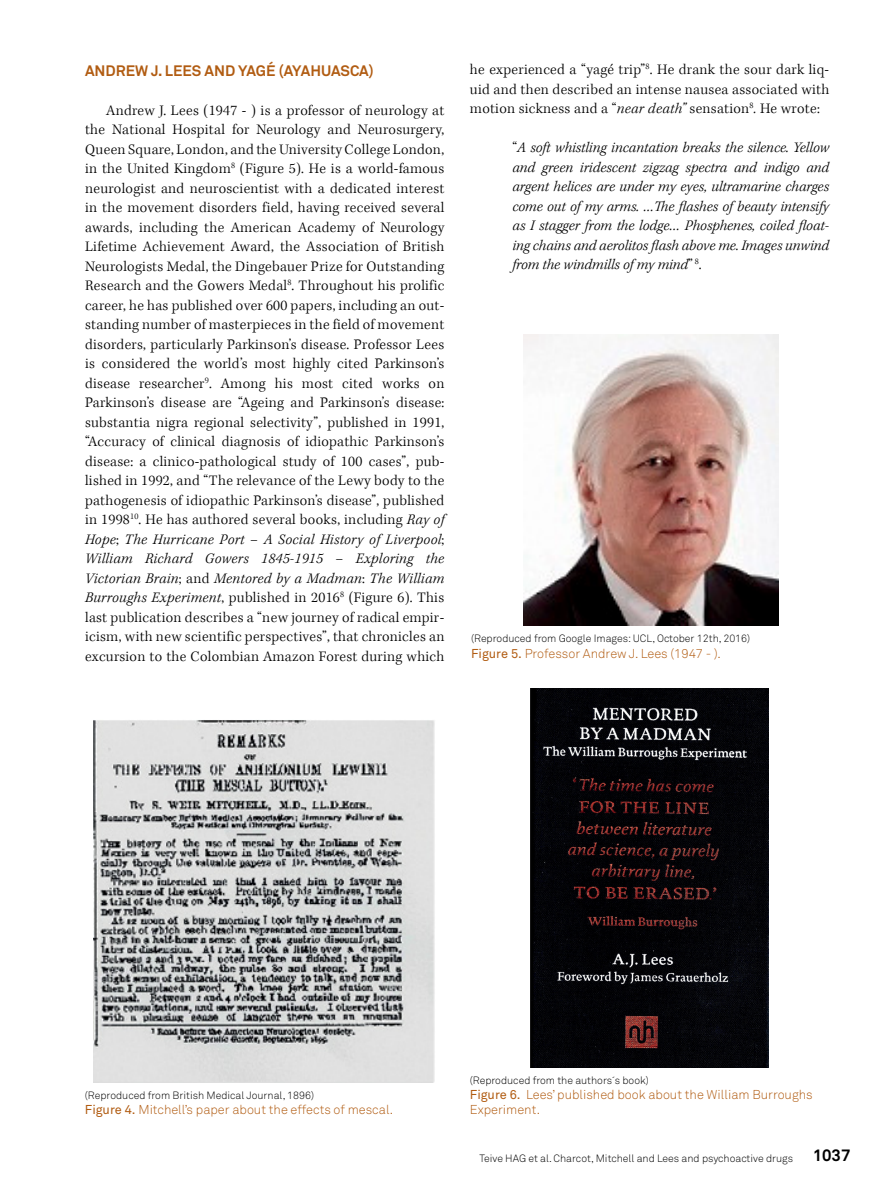
<style>
.page{position:relative;width:893px;height:1191px;background:#fff}
.page>*{position:absolute;margin:0;border:0;box-sizing:border-box;transform-origin:0 0}
.t1{font:300 15px/19.5px "Kepler Std";letter-spacing:.02em;color:#000;text-align:justify}
.t2{font:italic 300 15px/19.5px "Kepler Std";color:#000;text-align:justify}
.t3{font:700 15px "Akkurat Pro";color:#b15c12}
.t4{font:12.75px/15.3px "Akkurat Light Pro";color:#b15c12}
.t5{font:10.5px "Akkurat Light Pro";color:#000}
.s1{font-style:italic}
.s2{font-style:normal}
.s3{font-family:"Akkurat Pro"}
.s4{font-family:"Akkurat Pro";font-weight:700;font-size:16.5px}
</style>
<div class="page">
<img style="left:94px;top:720px;width:341px;height:362px">
<img style="left:523px;top:335px;width:255px;height:290px">
<img style="left:530px;top:688px;width:239px;height:379px">
<p class="t3" style="left:85px;top:61px;width:290px">ANDREW J. LEES AND YAGÉ (AYAHUASCA)</p>
<p class="t1" style="left:85px;top:101px;width:361px;text-indent:21px">Andrew J. Lees (1947 - ) is a professor of neurology at the National Hospital for Neurology and Neurosurgery, Queen Square, London, and the University College London, in the United Kingdom<sup>8</sup> (Figure 5). He is a world-famous neurologist and neuroscientist with a dedicated interest in the movement disorders field, having received several awards, including the American Academy of Neurology Lifetime Achievement Award, the Association of British Neurologists Medal, the Dingebauer Prize for Outstanding Research and the Gowers Medal<sup>8</sup>. Throughout his prolific career, he has published over 600 papers, including an out&shy;standing number of masterpieces in the field of movement disorders, particularly Parkinson’s disease. Professor Lees is considered the world’s most highly cited Parkinson’s disease researcher<sup>9</sup>. Among his most cited works on Parkinson’s disease are “Ageing and Parkinson’s disease: substantia nigra regional selectivity”, published in 1991, “Accuracy of clinical diagnosis of idiopathic Parkinson’s disease: a clinico-pathological study of 100 cases”, pub&shy;lished in 1992, and “The relevance of the Lewy body to the pathogenesis of idiopathic Parkinson’s disease”, published in 1998<sup>10</sup>. He has authored several books, including <span class="s1">Ray of Hope</span>; <span class="s1">The Hurricane Port</span> – <span class="s1">A Social History of Liverpool</span>; <span class="s1">William Richard Gowers 1845-1915</span> – <span class="s1">Exploring the Victorian Brain</span>; and <span class="s1">Mentored by a Madman</span>: <span class="s1">The William Burroughs Experiment</span>, published in 2016<sup>8</sup> (Figure 6). This last publication describes a “new journey of radical empir&shy;icism, with new scientific perspectives”, that chronicles an excursion to the Colombian Amazon Forest during which</p>
<p class="t1" style="left:470px;top:60px;width:361px">he experienced a “yagé trip”<sup>8</sup>. He drank the sour dark liq&shy;uid and then described an intense nausea associated with motion sickness and a “<span class="s1">near death”</span> sensation<sup>8</sup><span class="s1">.</span> He wrote:</p>
<p class="t2" style="left:512px;top:138px;width:318px"><span class="s2">“</span>A soft whistling incantation breaks the silence. Yellow and green iridescent zigzag spectra and indigo and argent helices are under my eyes, ultramarine charges come out of my arms. …The flashes of beauty intensify as I stagger from the lodge… Phosphenes, coiled float&shy;ing chains and aerolitos flash above me. Images unwind from the windmills of my mind<span class="s2">”</span> <sup>8</sup><span class="s2">.</span></p>
<p class="t5" style="left:471px;top:632px;width:281px">(Reproduced from Google Images: UCL, October 12th, 2016)</p>
<p class="t4" style="left:471px;top:645px;width:251px"><span class="s3">Figure 5.</span> Professor Andrew J. Lees (1947 - ).</p>
<p class="t5" style="left:85px;top:1089px;width:231px">(Reproduced from British Medical Journal, 1896)</p>
<p class="t4" style="left:85px;top:1102px;width:310px"><span class="s3">Figure 4.</span> Mitchell’s paper about the effects of mescal.</p>
<p class="t5" style="left:470px;top:1074px;width:180px">(Reproduced from the authors´s book)</p>
<p class="t4" style="left:470px;top:1087px;width:344px"><span class="s3">Figure 6.</span> Lees’ published book about the William Burroughs<br>Experiment.</p>
<p class="t5" style="left:479px;top:1151px;width:373px">Teive HAG et al. Charcot, Mitchell and Lees and psychoactive drugs <span class="s4">1037</span></p>
</div>
